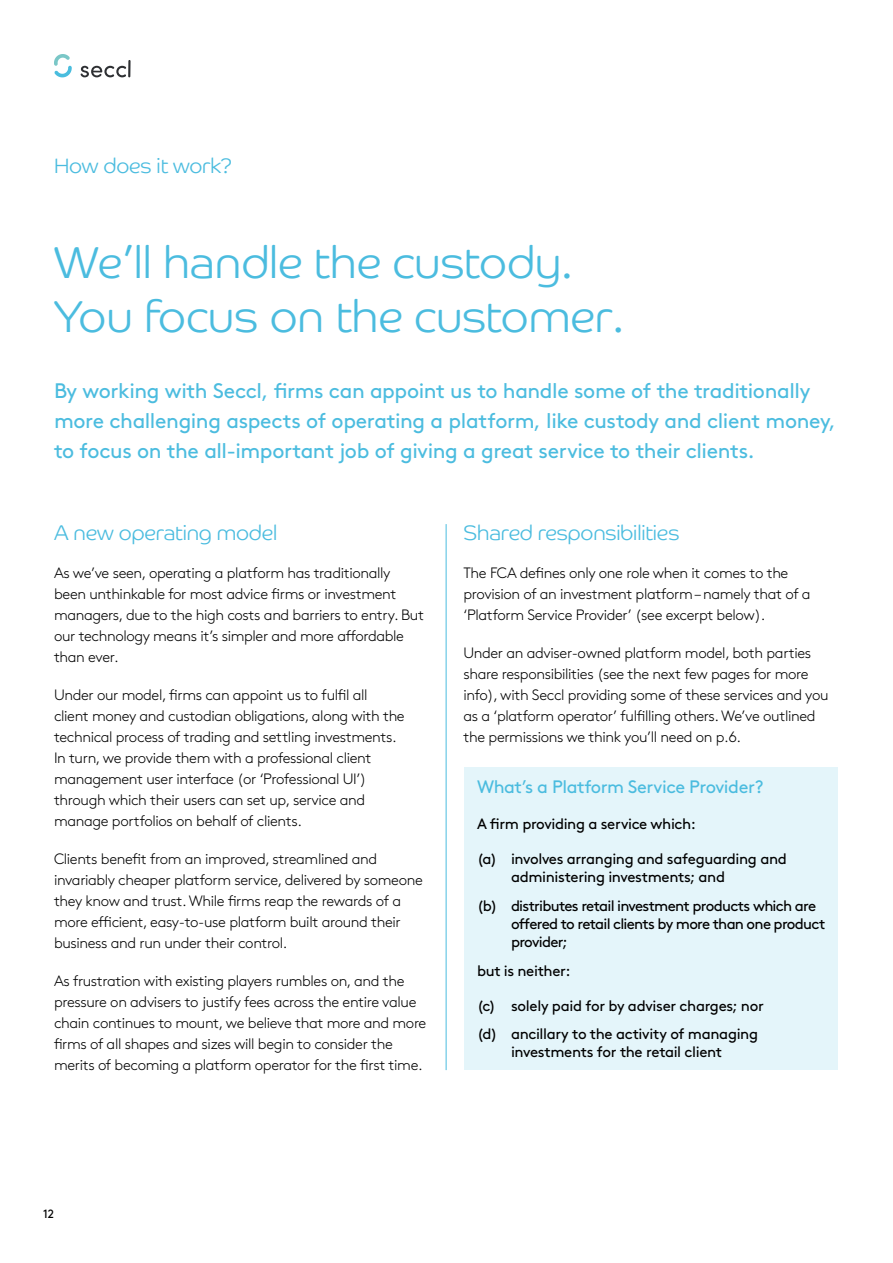
<style>
.page{position:relative;width:893px;height:1263px;background:#fff}
.page>*{position:absolute;margin:0;border:0;box-sizing:border-box;transform-origin:0 0}
.t1{font:300 45px/54px "Co Headline";color:#4bbcdf}
.t2{font:21px/30px "Brown";letter-spacing:-.02em;color:#4bbcdf}
.t3{font:300 21px "Co Headline";letter-spacing:-.01em;color:#4bbcdf}
.t4{font:18px "Brown";letter-spacing:-.025em;color:#4bbcdf}
.t5{font:300 15px/21px "Brown";letter-spacing:-.025em;color:#000}
.t6{font:15px/18px "Brown";letter-spacing:-.03em;color:#000}
.t7{font:15px/18px "Brown";letter-spacing:-.05em;color:#000}
.t8{font:12px "Brown";color:#000}
</style>
<div class="page">
<svg style="left:81px;top:66px;width:45px;height:11px"></svg>
<hr style="left:128px;top:60px;width:3px;height:17px;background:#2e3033">
<svg style="left:54px;top:54px;width:18px;height:23px"></svg>
<hr style="left:446px;top:524px;width:1px;height:546px;background:#4bbcdf">
<div style="left:464px;top:767px;width:374px;height:303px;background:#e4f5fa"></div>
<h2 class="t3" style="left:54px;top:153px;width:180px">How does it work?</h2>
<h1 class="t1" style="left:54px;top:235px;width:572px">We’ll handle the custody.<br>You focus on the customer.</h1>
<h2 class="t2" style="left:54px;top:374px;width:784px">By working with Seccl, firms can appoint us to handle some of the traditionally more challenging aspects of operating a platform, like custody and client money, to focus on the all-important job of giving a great service to their clients.</h2>
<h2 class="t3" style="left:54px;top:520px;width:225px">A new operating model</h2>
<p class="t5" style="left:54px;top:561px;width:372px">As we’ve seen, operating a platform has traditionally been unthinkable for most advice firms or investment managers, due to the high costs and barriers to entry. But our technology means it’s simpler and more affordable than ever.</p>
<p class="t5" style="left:54px;top:683px;width:352px">Under our model, firms can appoint us to fulfil all client money and custodian obligations, along with the technical process of trading and settling investments.<br>In turn, we provide them with a professional client management user interface (or ‘Professional UI’) through which their users can set up, service and manage portfolios on behalf of clients.</p>
<p class="t5" style="left:54px;top:847px;width:370px">Clients benefit from an improved, streamlined and invariably cheaper platform service, delivered by someone they know and trust. While firms reap the rewards of a more efficient, easy-to-use platform built around their business and run under their control.</p>
<p class="t5" style="left:54px;top:969px;width:374px">As frustration with existing players rumbles on, and the pressure on advisers to justify fees across the entire value chain continues to mount, we believe that more and more firms of all shapes and sizes will begin to consider the merits of becoming a platform operator for the first time.</p>
<h2 class="t3" style="left:463px;top:520px;width:218px">Shared responsibilities</h2>
<p class="t5" style="left:463px;top:561px;width:349px">The FCA defines only one role when it comes to the provision of an investment platform – namely that of a ‘Platform Service Provider’ (see excerpt below).</p>
<p class="t5" style="left:463px;top:641px;width:367px">Under an adviser-owned platform model, both parties share responsibilities (see the next few pages for more info), with Seccl providing some of these services and you as a ‘platform operator’ fulfilling others. We’ve outlined the permissions we think you’ll need on p.6.</p>
<p class="t4" style="left:477px;top:773px;width:288px">What’s a Platform Service Provider?</p>
<p class="t6" style="left:477px;top:814px;width:221px">A firm providing a service which:</p>
<p class="t6" style="left:511px;top:849px;width:277px;text-indent:-34px">(a) involves arranging and safeguarding and administering investments; and</p>
<p class="t7" style="left:511px;top:896px;width:316px;text-indent:-34px">(b) distributes retail investment products which are offered to retail clients by more than one product provider;</p>
<p class="t6" style="left:477px;top:960px;width:95px">but is neither:</p>
<p class="t6" style="left:477px;top:990px;width:288px;line-height:28.7px">(c) solely paid for by adviser charges; nor (d) ancillary to the activity of managing</p>
<p class="t6" style="left:511px;top:1042px;width:213px">investments for the retail client</p>
<p class="t8" style="left:43px;top:1205px;width:12px">12</p>
</div>
